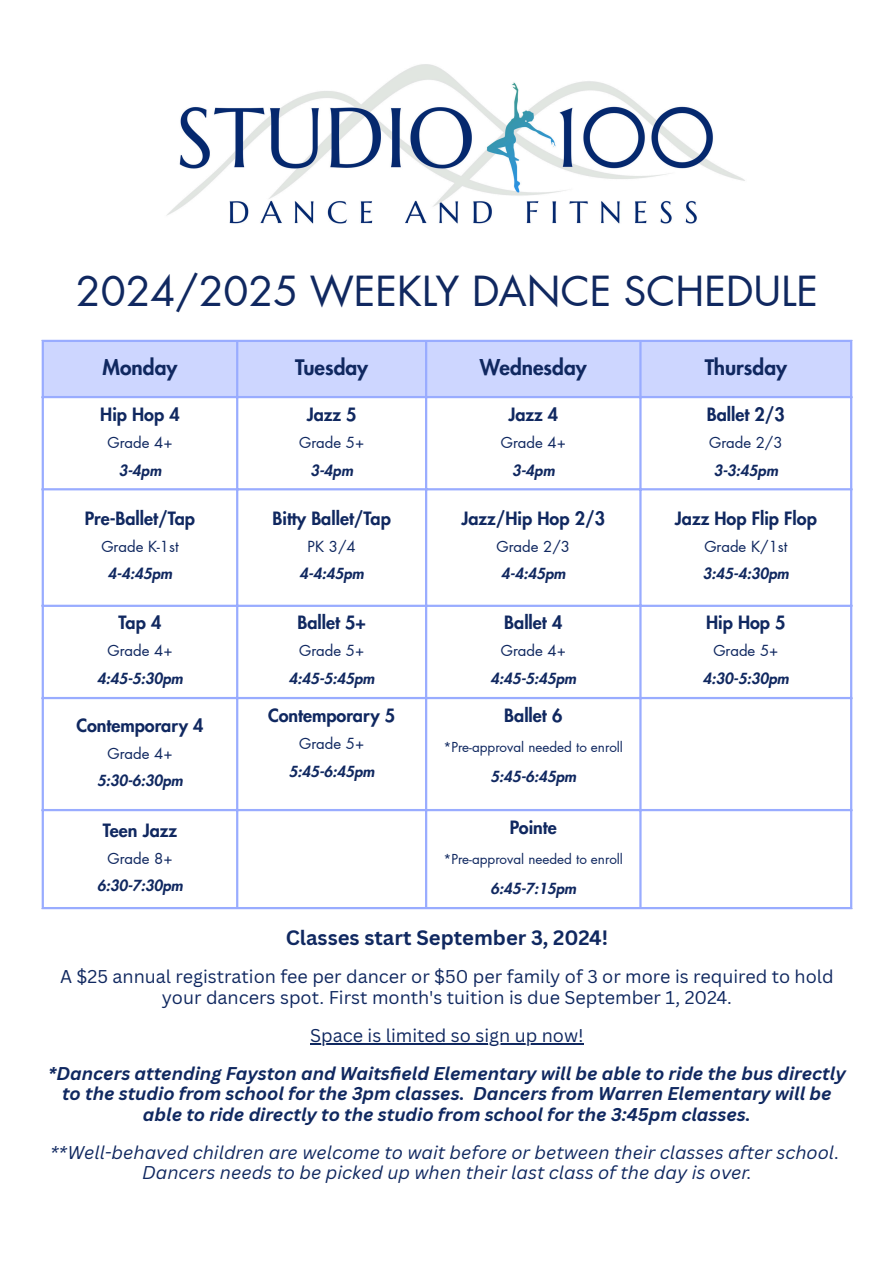
<style>
.page{position:relative;width:894px;height:1263px;background:#fff}
.page>*{position:absolute;margin:0;border:0;box-sizing:border-box;transform-origin:0 0}
.t1{font:40.5px "Futura LT Pro";color:#102860}
.t2{font:800 20.85px "Futura LT Pro";color:#102860}
.t3{font:700 20.25px "Canva Sans";color:#102860}
.t4{font:italic 700 18px/20.2px "Canva Sans";color:#102860;text-align:center}
.t5{font:800 18px "Futura LT Pro";color:#102860}
.t6{font:18px/20.2px "Canva Sans";color:#102860;text-align:center}
.t7{font:italic 18px/20.2px "Canva Sans";color:#102860;text-align:center}
.t8{font:italic 800 15px "Futura LT Pro";color:#102860}
.t9{font:15px "Futura LT Pro";color:#102860}
.t10{font:13.5px "Futura LT Pro";color:#102860}
</style>
<div class="page">
<hr style="left:310px;top:1043px;width:273px;height:1px;background:#102860">
<img style="left:166px;top:64px;width:579px;height:160px">
<div style="left:44px;top:342px;width:805px;height:54px;background:#cdd6ff"></div>
<hr style="left:42px;top:342px;width:2px;height:565px;background:#99acff">
<hr style="left:236px;top:342px;width:2px;height:565px;background:#99acff">
<hr style="left:425px;top:342px;width:2px;height:565px;background:#99acff">
<hr style="left:639px;top:342px;width:2px;height:565px;background:#99acff">
<hr style="left:849px;top:342px;width:3px;height:565px;background:#99acff">
<hr style="left:42px;top:340px;width:810px;height:2px;background:#99acff">
<hr style="left:42px;top:396px;width:810px;height:2px;background:#99acff">
<hr style="left:42px;top:488px;width:810px;height:2px;background:#99acff">
<hr style="left:42px;top:605px;width:810px;height:2px;background:#99acff">
<hr style="left:42px;top:697px;width:810px;height:2px;background:#99acff">
<hr style="left:42px;top:809px;width:810px;height:2px;background:#99acff">
<hr style="left:42px;top:907px;width:810px;height:2px;background:#99acff">
<h1 class="t1" style="left:76px;top:273px;width:743px">2024/2025 WEEKLY DANCE SCHEDULE</h1>
<p class="t2" style="left:103px;top:357px;width:76px">Monday</p>
<p class="t2" style="left:295px;top:357px;width:74px">Tuesday</p>
<p class="t2" style="left:480px;top:357px;width:108px">Wednesday</p>
<p class="t2" style="left:704px;top:357px;width:84px">Thursday</p>
<h1 class="t5" style="left:100px;top:406px;width:81px">Hip Hop 4</h1>
<p class="t9" style="left:107px;top:435px;width:67px">Grade 4+</p>
<h2 class="t8" style="left:119px;top:463px;width:44px">3-4pm</h2>
<h1 class="t5" style="left:706px;top:406px;width:80px">Ballet 2/3</h1>
<p class="t9" style="left:708px;top:435px;width:75px">Grade 2/3</p>
<h2 class="t8" style="left:713px;top:463px;width:66px">3-3:45pm</h2>
<h1 class="t5" style="left:508px;top:406px;width:51px">Jazz 4</h1>
<p class="t9" style="left:500px;top:435px;width:67px">Grade 4+</p>
<h2 class="t8" style="left:512px;top:463px;width:44px">3-4pm</h2>
<h1 class="t5" style="left:306px;top:406px;width:51px">Jazz 5</h1>
<p class="t9" style="left:299px;top:435px;width:67px">Grade 5+</p>
<h2 class="t8" style="left:310px;top:463px;width:44px">3-4pm</h2>
<h1 class="t5" style="left:85px;top:510px;width:112px">Pre-Ballet/Tap</h1>
<p class="t9" style="left:101px;top:540px;width:79px">Grade K-1st</p>
<h2 class="t8" style="left:108px;top:567px;width:66px">4-4:45pm</h2>
<h1 class="t5" style="left:119px;top:615px;width:44px">Tap 4</h1>
<p class="t9" style="left:107px;top:644px;width:67px">Grade 4+</p>
<h2 class="t8" style="left:97px;top:672px;width:87px">4:45-5:30pm</h2>
<h1 class="t5" style="left:76px;top:717px;width:129px">Contemporary 4</h1>
<p class="t9" style="left:107px;top:746px;width:67px">Grade 4+</p>
<h2 class="t8" style="left:97px;top:773px;width:87px">5:30-6:30pm</h2>
<h1 class="t5" style="left:103px;top:822px;width:76px">Teen Jazz</h1>
<p class="t9" style="left:107px;top:851px;width:67px">Grade 8+</p>
<h2 class="t8" style="left:97px;top:878px;width:87px">6:30-7:30pm</h2>
<h1 class="t5" style="left:272px;top:510px;width:120px">Bitty Ballet/Tap</h1>
<p class="t9" style="left:307px;top:540px;width:50px">PK 3/4</p>
<h2 class="t8" style="left:299px;top:567px;width:66px">4-4:45pm</h2>
<h1 class="t5" style="left:297px;top:615px;width:70px">Ballet 5+</h1>
<p class="t9" style="left:299px;top:644px;width:67px">Grade 5+</p>
<h2 class="t8" style="left:289px;top:672px;width:87px">4:45-5:45pm</h2>
<h1 class="t5" style="left:268px;top:707px;width:129px">Contemporary 5</h1>
<p class="t9" style="left:299px;top:736px;width:67px">Grade 5+</p>
<h2 class="t8" style="left:289px;top:764px;width:87px">5:45-6:45pm</h2>
<h1 class="t5" style="left:461px;top:510px;width:145px">Jazz/Hip Hop 2/3</h1>
<p class="t9" style="left:496px;top:540px;width:75px">Grade 2/3</p>
<h2 class="t8" style="left:501px;top:567px;width:66px">4-4:45pm</h2>
<h1 class="t5" style="left:504px;top:615px;width:60px">Ballet 4</h1>
<p class="t9" style="left:500px;top:644px;width:67px">Grade 4+</p>
<h2 class="t8" style="left:490px;top:672px;width:87px">4:45-5:45pm</h2>
<h1 class="t5" style="left:504px;top:707px;width:60px">Ballet 6</h1>
<p class="t10" style="left:443px;top:741px;width:181px">*Pre-approval needed to enroll</p>
<h2 class="t8" style="left:490px;top:770px;width:87px">5:45-6:45pm</h2>
<h1 class="t5" style="left:509px;top:819px;width:49px">Pointe</h1>
<p class="t10" style="left:443px;top:853px;width:181px">*Pre-approval needed to enroll</p>
<h2 class="t8" style="left:490px;top:882px;width:87px">6:45-7:15pm</h2>
<h1 class="t5" style="left:674px;top:510px;width:143px">Jazz Hop Flip Flop</h1>
<p class="t9" style="left:704px;top:540px;width:85px">Grade K/1st</p>
<h2 class="t8" style="left:702px;top:567px;width:87px">3:45-4:30pm</h2>
<h1 class="t5" style="left:706px;top:615px;width:81px">Hip Hop 5</h1>
<p class="t9" style="left:713px;top:644px;width:67px">Grade 5+</p>
<h2 class="t8" style="left:702px;top:672px;width:87px">4:30-5:30pm</h2>
<h2 class="t3" style="left:285px;top:923px;width:324px">Classes start September 3, 2024!</h2>
<p class="t6" style="left:60px;top:966px;width:775px">A $25 annual registration fee per dancer or $50 per family of 3 or more is required to hold your dancers spot. First month's tuition is due September 1, 2024.</p>
<p class="t6" style="left:310px;top:1025px;width:275px">Space is limited so sign up now!</p>
<h3 class="t4" style="left:48px;top:1063px;width:798px">*Dancers attending Fayston and Waitsfield Elementary will be able to ride the bus directly to the studio from school for the 3pm classes. Dancers from Warren Elementary will be able to ride directly to the studio from school for the 3:45pm classes.</h3>
<p class="t7" style="left:50px;top:1142px;width:790px">**Well-behaved children are welcome to wait before or between their classes after school.<br>Dancers needs to be picked up when their last class of the day is over.</p>
</div>
